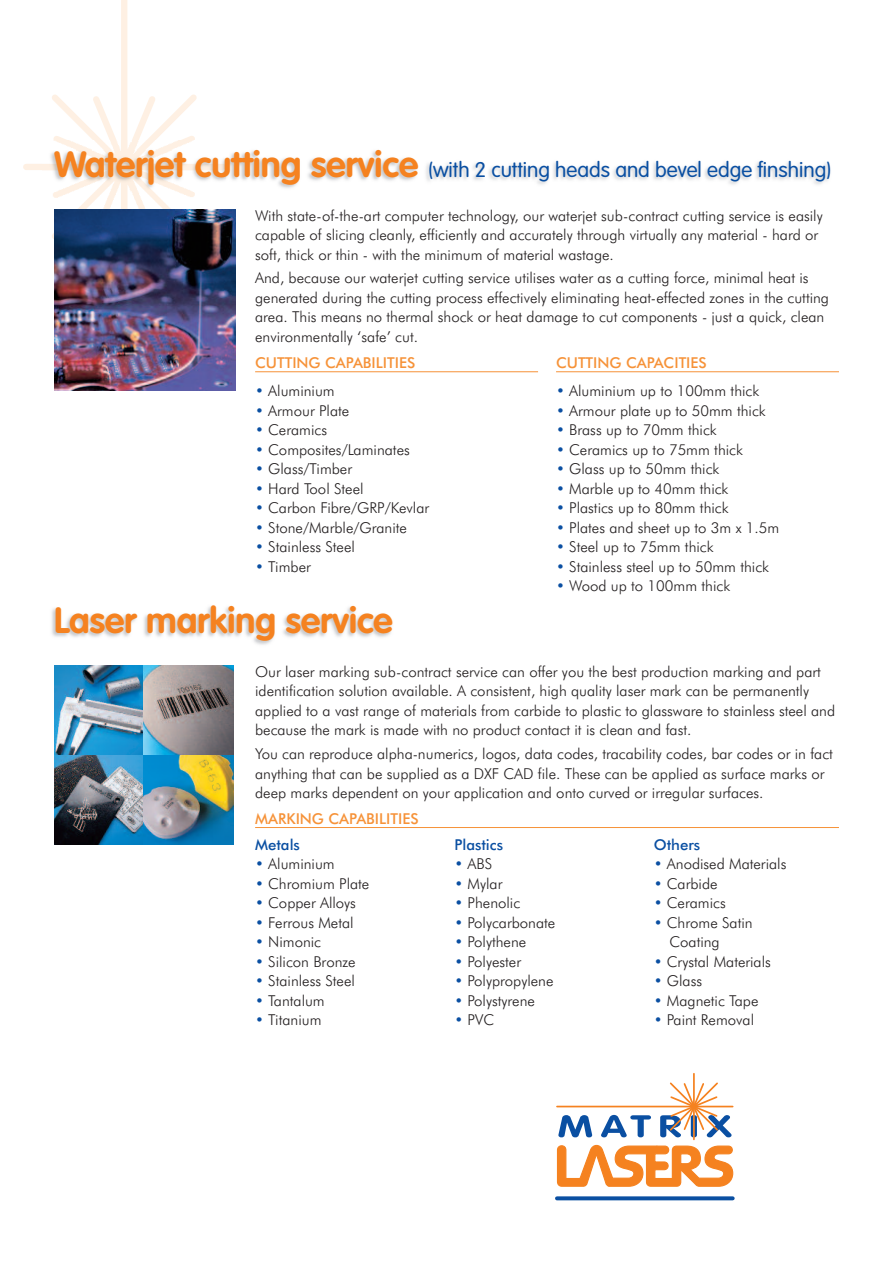
<style>
.page{position:relative;width:893px;height:1263px;background:#fff}
.page>*{position:absolute;margin:0;border:0;box-sizing:border-box;transform-origin:0 0}
.t1{font:700 36px "VAG Rounded";color:#f58220}
.t2{font:300 21px "VAG Rounded";color:#0a4fa2}
.t3{font:300 15px/19.5px "Futura BT";color:#231f20}
.t4{font:500 15px "Futura BT";color:#f69238}
.t5{font:500 15px "Futura BT";color:#0a4fa2}
.s1{font-weight:700;font-size:36px;color:#f58220}
.s2{color:#0a4fa2}
</style>
<div class="page">
<div style="left:121px;top:0;width:6px;height:167px;background:#fef0e3"></div>
<div style="left:26px;top:164px;width:98px;height:6px;background:#fef0e3"></div>
<svg style="left:52px;top:89px;width:145px;height:150px"></svg>
<img style="left:51px;top:606px;width:341px;height:76px">
<hr style="left:255px;top:827px;width:584px;height:1px;background:#f69238">
<svg style="left:556px;top:1144px;width:178px;height:43px"></svg>
<svg style="left:558px;top:1115px;width:34px;height:22px"></svg>
<svg style="left:601px;top:1115px;width:50px;height:22px"></svg>
<hr style="left:693px;top:1074px;width:2px;height:32px;background:#f58220">
<svg style="left:660px;top:1081px;width:71px;height:56px"></svg>
<hr style="left:557px;top:1106px;width:137px;height:1px;background:#f58220">
<hr style="left:693px;top:1106px;width:2px;height:33px;background:#f58220">
<hr style="left:694px;top:1106px;width:39px;height:1px;background:#f58220">
<svg style="left:557px;top:1196px;width:176px;height:4px"></svg>
<img style="left:54px;top:665px;width:90px;height:90px">
<svg style="left:144px;top:665px;width:89px;height:90px;background:#8a8a8d"></svg>
<img style="left:54px;top:755px;width:90px;height:90px">
<img style="left:144px;top:755px;width:89px;height:90px">
<img style="left:50px;top:140px;width:779px;height:86px">
<hr style="left:255px;top:371px;width:283px;height:1px;background:#f69238">
<hr style="left:556px;top:371px;width:283px;height:1px;background:#f69238">
<img style="left:54px;top:209px;width:181px;height:181px">
<h2 class="t2" style="left:54px;top:160px;width:779px"><span class="s1">Waterjet cutting service</span> (with 2 cutting heads and bevel edge finshing)</h2>
<p class="t3" style="left:255px;top:207px;width:569px">With state-of-the-art computer technology, our waterjet sub-contract cutting service is easily capable of slicing cleanly, efficiently and accurately through virtually any material - hard or soft, thick or thin - with the minimum of material wastage.</p>
<p class="t3" style="left:255px;top:269px;width:575px">And, because our waterjet cutting service utilises water as a cutting force, minimal heat is generated during the cutting process effectively eliminating heat-effected zones in the cutting area. This means no thermal shock or heat damage to cut components - just a quick, clean environmentally ‘safe’ cut.</p>
<p class="t4" style="left:255px;top:357px;width:162px">CUTTING CAPABILITIES</p>
<p class="t3" style="left:255px;top:382px;width:81px"><span class="s2">•</span> Aluminium</p>
<p class="t3" style="left:255px;top:402px;width:96px"><span class="s2">•</span> Armour Plate</p>
<p class="t3" style="left:255px;top:421px;width:73px"><span class="s2">•</span> Ceramics</p>
<p class="t3" style="left:255px;top:441px;width:156px"><span class="s2">•</span> Composites/Laminates</p>
<p class="t3" style="left:255px;top:460px;width:99px"><span class="s2">•</span> Glass/Timber</p>
<p class="t3" style="left:255px;top:480px;width:110px"><span class="s2">•</span> Hard Tool Steel</p>
<p class="t3" style="left:255px;top:499px;width:176px"><span class="s2">•</span> Carbon Fibre/GRP/Kevlar</p>
<p class="t3" style="left:255px;top:519px;width:153px"><span class="s2">•</span> Stone/Marble/Granite</p>
<p class="t3" style="left:255px;top:538px;width:101px"><span class="s2">•</span> Stainless Steel</p>
<p class="t3" style="left:255px;top:558px;width:57px"><span class="s2">•</span> Timber</p>
<p class="t4" style="left:556px;top:357px;width:152px">CUTTING CAPACITIES</p>
<p class="t3" style="left:556px;top:382px;width:205px"><span class="s2">•</span> Aluminium up to 100mm thick</p>
<p class="t3" style="left:556px;top:402px;width:211px"><span class="s2">•</span> Armour plate up to 50mm thick</p>
<p class="t3" style="left:556px;top:421px;width:162px"><span class="s2">•</span> Brass up to 70mm thick</p>
<p class="t3" style="left:556px;top:441px;width:188px"><span class="s2">•</span> Ceramics up to 75mm thick</p>
<p class="t3" style="left:556px;top:460px;width:165px"><span class="s2">•</span> Glass up to 50mm thick</p>
<p class="t3" style="left:556px;top:480px;width:174px"><span class="s2">•</span> Marble up to 40mm thick</p>
<p class="t3" style="left:556px;top:499px;width:174px"><span class="s2">•</span> Plastics up to 80mm thick</p>
<p class="t3" style="left:556px;top:519px;width:225px"><span class="s2">•</span> Plates and sheet up to 3m x 1.5m</p>
<p class="t3" style="left:556px;top:538px;width:159px"><span class="s2">•</span> Steel up to 75mm thick</p>
<p class="t3" style="left:556px;top:558px;width:214px"><span class="s2">•</span> Stainless steel up to 50mm thick</p>
<p class="t3" style="left:556px;top:577px;width:176px"><span class="s2">•</span> Wood up to 100mm thick</p>
<h1 class="t1" style="left:54px;top:605px;width:340px">Laser marking service</h1>
<p class="t3" style="left:255px;top:663px;width:582px">Our laser marking sub-contract service can offer you the best production marking and part identification solution available. A consistent, high quality laser mark can be permanently applied to a vast range of materials from carbide to plastic to glassware to stainless steel and because the mark is made with no product contact it is clean and fast.</p>
<p class="t3" style="left:255px;top:745px;width:579px">You can reproduce alpha-numerics, logos, data codes, tracability codes, bar codes or in fact anything that can be supplied as a DXF CAD file. These can be applied as surface marks or deep marks dependent on your application and onto curved or irregular surfaces.</p>
<p class="t4" style="left:255px;top:812px;width:165px">MARKING CAPABILITIES</p>
<p class="t5" style="left:255px;top:838px;width:46px">Metals</p>
<p class="t3" style="left:255px;top:855px;width:81px"><span class="s2">•</span> Aluminium</p>
<p class="t3" style="left:255px;top:875px;width:116px"><span class="s2">•</span> Chromium Plate</p>
<p class="t3" style="left:255px;top:894px;width:102px"><span class="s2">•</span> Copper Alloys</p>
<p class="t3" style="left:255px;top:914px;width:100px"><span class="s2">•</span> Ferrous Metal</p>
<p class="t3" style="left:255px;top:933px;width:67px"><span class="s2">•</span> Nimonic</p>
<p class="t3" style="left:255px;top:953px;width:102px"><span class="s2">•</span> Silicon Bronze</p>
<p class="t3" style="left:255px;top:972px;width:101px"><span class="s2">•</span> Stainless Steel</p>
<p class="t3" style="left:255px;top:992px;width:71px"><span class="s2">•</span> Tantalum</p>
<p class="t3" style="left:255px;top:1011px;width:68px"><span class="s2">•</span> Titanium</p>
<p class="t5" style="left:454px;top:838px;width:50px">Plastics</p>
<p class="t3" style="left:454px;top:855px;width:39px"><span class="s2">•</span> ABS</p>
<p class="t3" style="left:454px;top:875px;width:49px"><span class="s2">•</span> Mylar</p>
<p class="t3" style="left:454px;top:894px;width:67px"><span class="s2">•</span> Phenolic</p>
<p class="t3" style="left:454px;top:914px;width:102px"><span class="s2">•</span> Polycarbonate</p>
<p class="t3" style="left:454px;top:933px;width:73px"><span class="s2">•</span> Polythene</p>
<p class="t3" style="left:454px;top:953px;width:68px"><span class="s2">•</span> Polyester</p>
<p class="t3" style="left:454px;top:972px;width:101px"><span class="s2">•</span> Polypropylene</p>
<p class="t3" style="left:454px;top:992px;width:82px"><span class="s2">•</span> Polystyrene</p>
<p class="t3" style="left:454px;top:1011px;width:41px"><span class="s2">•</span> PVC</p>
<p class="t5" style="left:654px;top:838px;width:48px">Others</p>
<p class="t3" style="left:654px;top:855px;width:134px"><span class="s2">•</span> Anodised Materials</p>
<p class="t3" style="left:654px;top:875px;width:65px"><span class="s2">•</span> Carbide</p>
<p class="t3" style="left:654px;top:894px;width:73px"><span class="s2">•</span> Ceramics</p>
<p class="t3" style="left:669px;top:914px;width:85px;text-indent:-16px"><span class="s2">•</span> Chrome Satin<br>Coating</p>
<p class="t3" style="left:654px;top:953px;width:119px"><span class="s2">•</span> Crystal Materials</p>
<p class="t3" style="left:654px;top:972px;width:50px"><span class="s2">•</span> Glass</p>
<p class="t3" style="left:654px;top:992px;width:106px"><span class="s2">•</span> Magnetic Tape</p>
<p class="t3" style="left:654px;top:1011px;width:102px"><span class="s2">•</span> Paint Removal</p>
</div>
